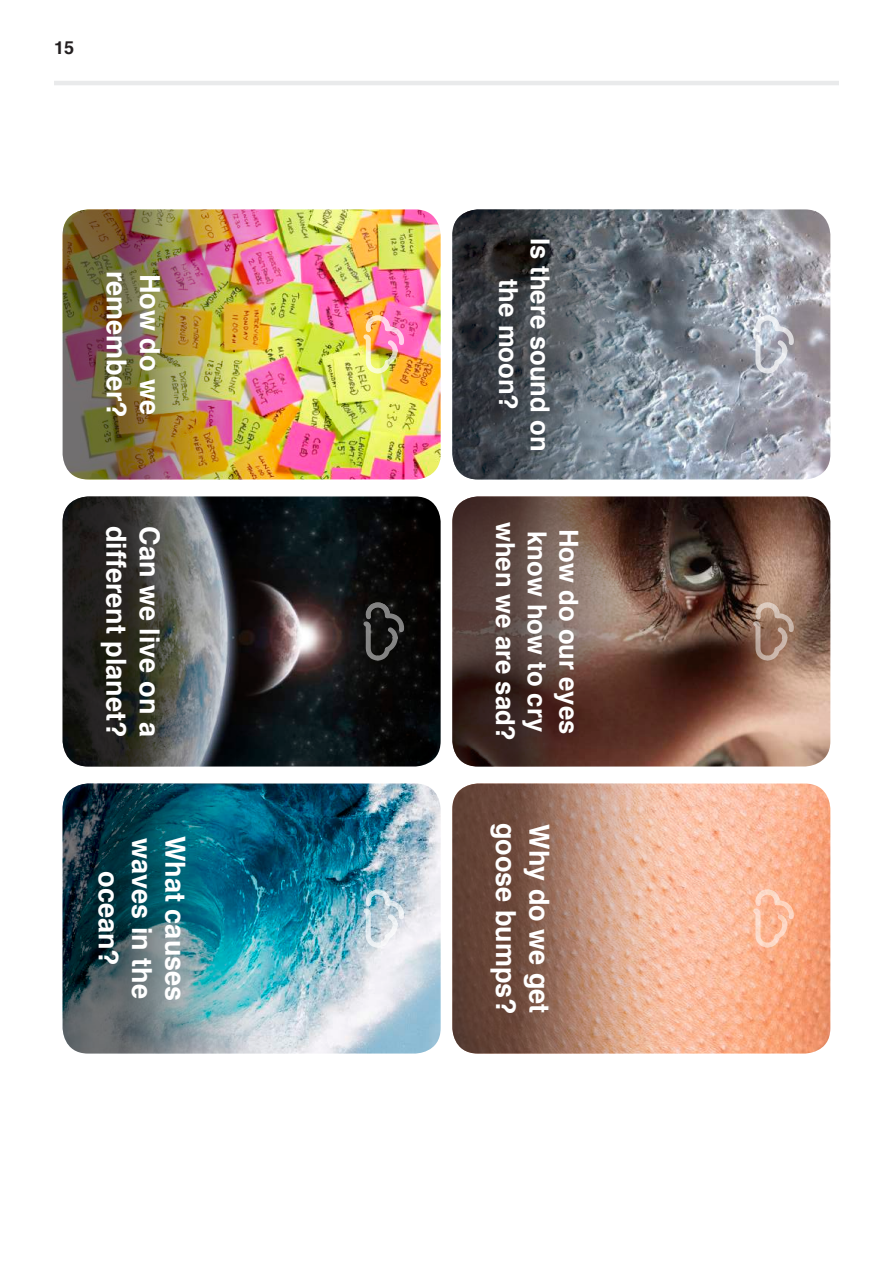
<style>
.page{position:relative;width:893px;height:1263px;background:#fff}
.page>*{position:absolute;margin:0;border:0;box-sizing:border-box;transform-origin:0 0}
.t1{font:700 27.75px/33.3px "Helvetica";color:#fff;text-align:center}
.t2{font:700 26.25px "Helvetica";color:#fff}
.t3{font:700 18px "Helvetica";color:#231f20}
</style>
<div class="page">
<img style="left:686px;top:209px;width:144px;height:270px">
<svg style="left:753px;top:315px;width:41px;height:58px;background:#bcbec7"></svg>
<svg style="left:452px;top:209px;width:234px;height:270px;background:#5c646c"></svg>
<img style="left:296px;top:209px;width:145px;height:270px">
<img style="left:363px;top:315px;width:41px;height:58px">
<img style="left:63px;top:209px;width:233px;height:270px">
<img style="left:686px;top:496px;width:144px;height:270px">
<svg style="left:753px;top:602px;width:41px;height:58px;background:#a78774"></svg>
<svg style="left:452px;top:496px;width:234px;height:270px;background:#5e433b"></svg>
<img style="left:296px;top:496px;width:145px;height:270px">
<svg style="left:363px;top:602px;width:41px;height:58px;background:#313130"></svg>
<svg style="left:63px;top:496px;width:233px;height:270px;background:#3b3c3b"></svg>
<img style="left:686px;top:783px;width:144px;height:270px">
<svg style="left:753px;top:889px;width:41px;height:58px;background:#fbbc9c"></svg>
<svg style="left:452px;top:783px;width:234px;height:270px;background:#aa806d"></svg>
<img style="left:296px;top:783px;width:145px;height:270px">
<svg style="left:363px;top:889px;width:41px;height:58px;background:#c1d4dd"></svg>
<img style="left:63px;top:783px;width:233px;height:270px">
<hr style="left:54px;top:81px;width:785px;height:4px;background:#e9eaeb">
<p class="t3" style="left:54px;top:33px;width:22px">15</p>
<p class="t1" style="left:133px;top:271px;width:149px;rotate:90deg">remember?</p>
<p class="t1" style="left:166px;top:274px;width:142px;rotate:90deg">How do we</p>
<p class="t2" style="left:530px;top:279px;width:132px;rotate:90deg">the moon?</p>
<p class="t2" style="left:561px;top:238px;width:215px;rotate:90deg">Is there sound on</p>
<p class="t1" style="left:133px;top:526px;width:213px;rotate:90deg">different planet?</p>
<p class="t1" style="left:166px;top:526px;width:212px;rotate:90deg">Can we live on a</p>
<p class="t2" style="left:527px;top:522px;width:221px;rotate:90deg">when we are sad?</p>
<p class="t2" style="left:558px;top:531px;width:202px;rotate:90deg">know how to cry</p>
<p class="t2" style="left:590px;top:529px;width:207px;rotate:90deg">How do our eyes</p>
<p class="t1" style="left:158px;top:838px;width:162px;rotate:90deg">waves in the ocean?</p>
<p class="t1" style="left:191px;top:836px;width:167px;rotate:90deg">What causes</p>
<p class="t1" style="left:522px;top:822px;width:193px;rotate:90deg">goose bumps?</p>
<p class="t1" style="left:555px;top:824px;width:190px;rotate:90deg">Why do we get</p>
</div>
